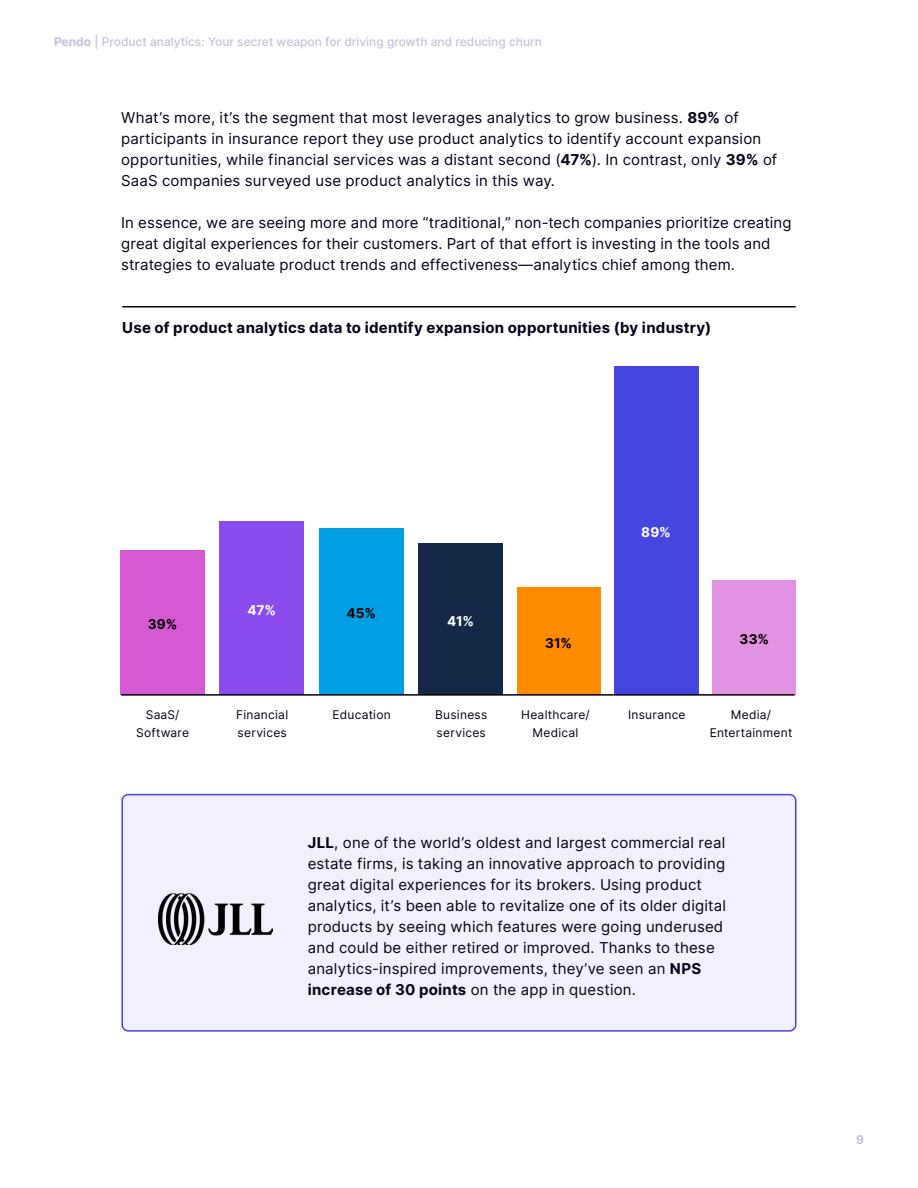
<style>
.page{position:relative;width:918px;height:1188px;background:#fff}
.page>*{position:absolute;margin:0;border:0;box-sizing:border-box;transform-origin:0 0}
.t1{font:15px/21px "Inter";letter-spacing:.01em;color:#060119}
.t2{font:700 15px "Inter";letter-spacing:.015em;color:#060119}
.t3{font:700 13.5px "Inter";letter-spacing:.015em;color:#000}
.t4{font:700 13.5px "Inter";color:#fff}
.t5{font:12px/18px "Inter";letter-spacing:.02em;color:#060119;text-align:center}
.t6{font:500 12px "Inter";color:#c6c1db}
.t7{font:700 12px "Inter";color:#c6c1db}
.s1{font-weight:700}
</style>
<div class="page">
<hr style="left:122px;top:306px;width:674px;height:2px;background:#060119">
<div style="left:120px;top:551px;width:85px;height:144px;background:#d658d3"></div>
<div style="left:220px;top:521px;width:84px;height:173px;background:#8b4bef"></div>
<div style="left:319px;top:529px;width:84px;height:165px;background:#009fe3"></div>
<div style="left:418px;top:543px;width:85px;height:151px;background:#142947"></div>
<div style="left:614px;top:366px;width:84px;height:328px;background:#4546e0"></div>
<div style="left:517px;top:588px;width:84px;height:107px;background:#ff8c00"></div>
<div style="left:713px;top:580px;width:83px;height:115px;background:#e192e0"></div>
<hr style="left:121px;top:694px;width:674px;height:2px;background:#000">
<div style="left:122px;top:795px;width:674px;height:236px;background:#f1f1fd;border-radius:6px"></div>
<div style="left:122px;top:794px;width:674px;height:238px;border:2px solid #4546e0;border-radius:6px"></div>
<img style="left:159px;top:893px;width:114px;height:51px">
<p class="t6" style="left:54px;top:33px;width:489px"><span class="s1">Pendo</span> | Product analytics: Your secret weapon for driving growth and reducing churn</p>
<p class="t1" style="left:121px;top:107px;width:658px">What’s more, it’s the segment that most leverages analytics to grow business. <span class="s1">89%</span> of participants in insurance report they use product analytics to identify account expansion opportunities, while financial services was a distant second (<span class="s1">47%</span>). In contrast, only <span class="s1">39%</span> of SaaS companies surveyed use product analytics in this way.</p>
<p class="t1" style="left:121px;top:212px;width:672px">In essence, we are seeing more and more “traditional,” non-tech companies prioritize creating great digital experiences for their customers. Part of that effort is investing in the tools and strategies to evaluate product trends and effectiveness—analytics chief among them.</p>
<p class="t2" style="left:122px;top:317px;width:591px">Use of product analytics data to identify expansion opportunities (by industry)</p>
<p class="t3" style="left:148px;top:615px;width:31px">39%</p>
<p class="t5" style="left:136px;top:705px;width:54px">SaaS/<br>Software</p>
<p class="t4" style="left:641px;top:522px;width:31px">89%</p>
<p class="t4" style="left:248px;top:600px;width:30px">47%</p>
<p class="t3" style="left:346px;top:604px;width:31px">45%</p>
<p class="t4" style="left:447px;top:611px;width:28px">41%</p>
<p class="t3" style="left:545px;top:633px;width:28px">31%</p>
<p class="t5" style="left:236px;top:705px;width:53px;text-align:left">Financial services</p>
<p class="t5" style="left:333px;top:705px;width:60px">Education</p>
<p class="t5" style="left:435px;top:705px;width:54px;text-align:left">Business services</p>
<p class="t5" style="left:521px;top:705px;width:70px">Healthcare/</p>
<p class="t5" style="left:628px;top:705px;width:59px">Insurance</p>
<p class="t5" style="left:533px;top:723px;width:47px">Medical</p>
<p class="t3" style="left:740px;top:629px;width:31px">33%</p>
<p class="t5" style="left:710px;top:705px;width:84px">Media/<br>Entertainment</p>
<p class="t1" style="left:308px;top:831px;width:420px"><span class="s1">JLL</span>, one of the world’s oldest and largest commercial real estate firms, is taking an innovative approach to providing great digital experiences for its brokers. Using product analytics, it’s been able to revitalize one of its older digital products by seeing which features were going underused and could be either retired or improved. Thanks to these analytics-inspired improvements, they’ve seen an <span class="s1">NPS increase of 30 points</span> on the app in question.</p>
<p class="t7" style="left:856px;top:1131px;width:9px">9</p>
</div>
